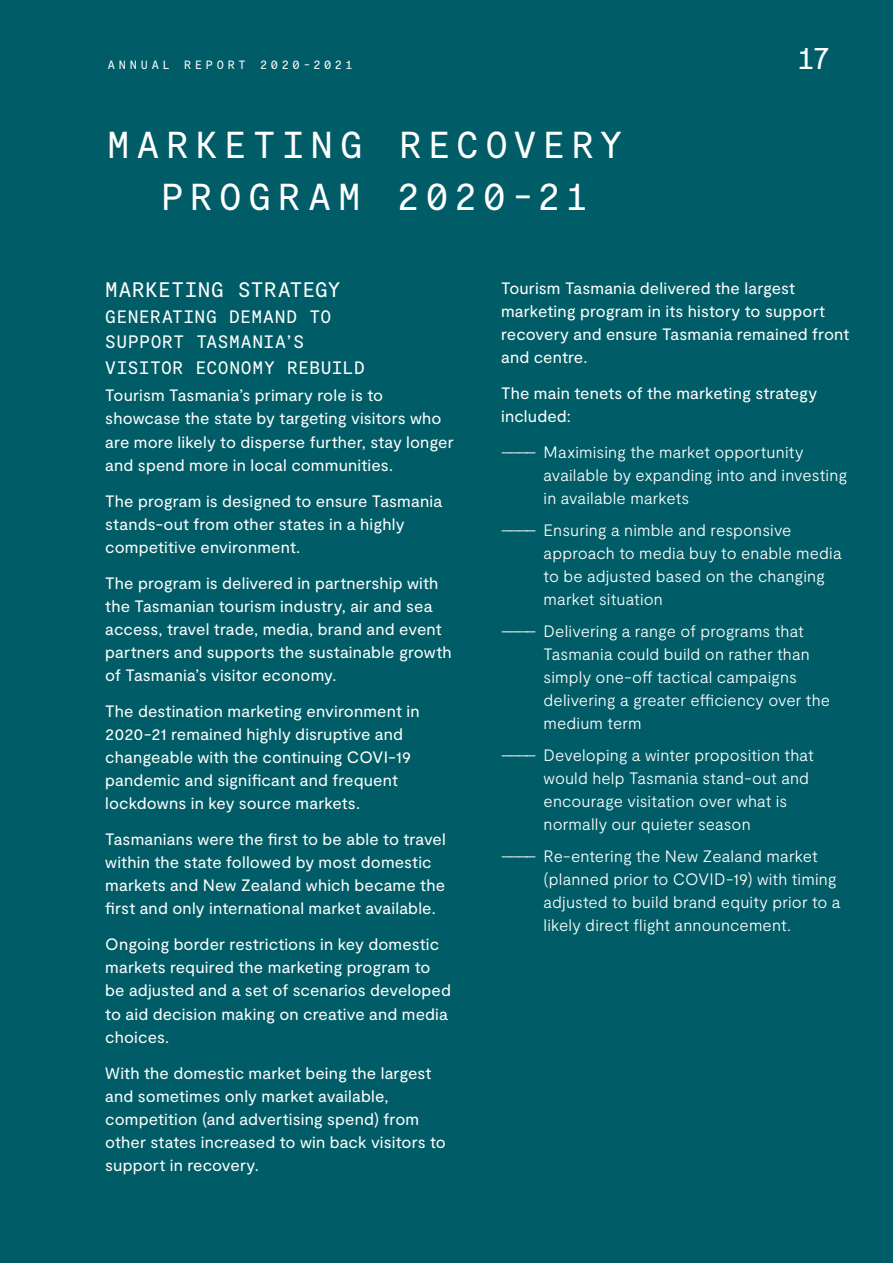
<style>
.page{position:relative;width:893px;height:1263px;background:#005d67}
.page>*{position:absolute;margin:0;border:0;box-sizing:border-box;transform-origin:0 0}
.t1{font:37.5px/52.5px "Moderat Mono Regular";letter-spacing:.17em;color:#fff;text-align:center}
.t2{font:30px "Moderat Mono Regular";color:#fff}
.t3{font:21px "Moderat Mono Regular";letter-spacing:.02em;color:#fff}
.t4{font:18px/25.5px "Moderat Mono Regular";letter-spacing:.03em;color:#fff}
.t5{font:16.5px/23.1px "Moderat";letter-spacing:.01em;color:#fff}
.t6{font:300 16.5px/23.1px "Moderat";letter-spacing:.01em;color:#fff}
.t7{font:12px "Moderat Mono Regular";letter-spacing:.3em;color:#fff}
</style>
<div class="page">
<p class="t7" style="left:108px;top:58px;width:247px">ANNUAL REPORT 2020-2021</p>
<h1 class="t1" style="left:107px;top:119px;width:516px">MARKETING RECOVERY<br>PROGRAM 2020-21</h1>
<h2 class="t2" style="left:797px;top:41px;width:35px">17</h2>
<p class="t3" style="left:105px;top:278px;width:237px">MARKETING STRATEGY</p>
<p class="t4" style="left:105px;top:304px;width:261px">GENERATING DEMAND TO<br>SUPPORT TASMANIA’S<br>VISITOR ECONOMY REBUILD</p>
<p class="t5" style="left:105px;top:384px;width:350px">Tourism Tasmania’s primary role is to showcase the state by targeting visitors who are more likely to disperse further, stay longer and spend more in local communities.</p>
<p class="t5" style="left:105px;top:490px;width:338px">The program is designed to ensure Tasmania stands-out from other states in a highly competitive environment.</p>
<p class="t5" style="left:105px;top:572px;width:348px">The program is delivered in partnership with the Tasmanian tourism industry, air and sea access, travel trade, media, brand and event partners and supports the sustainable growth of Tasmania’s visitor economy.</p>
<p class="t5" style="left:105px;top:700px;width:316px">The destination marketing environment in 2020-21 remained highly disruptive and changeable with the continuing COVI-19 pandemic and significant and frequent lockdowns in key source markets.</p>
<p class="t5" style="left:105px;top:828px;width:342px">Tasmanians were the first to be able to travel within the state followed by most domestic markets and New Zealand which became the first and only international market available.</p>
<p class="t5" style="left:105px;top:933px;width:347px">Ongoing border restrictions in key domestic markets required the marketing program to be adjusted and a set of scenarios developed to aid decision making on creative and media choices.</p>
<p class="t5" style="left:105px;top:1062px;width:342px">With the domestic market being the largest and sometimes only market available, competition (and advertising spend) from other states increased to win back visitors to support in recovery.</p>
<p class="t5" style="left:501px;top:277px;width:350px">Tourism Tasmania delivered the largest marketing program in its history to support recovery and ensure Tasmania remained front and centre.</p>
<p class="t5" style="left:501px;top:382px;width:318px">The main tenets of the marketing strategy included:</p>
<p class="t6" style="left:544px;top:441px;width:305px;text-indent:-43px">–––– Maximising the market opportunity available by expanding into and investing in available markets</p>
<p class="t6" style="left:544px;top:519px;width:300px;text-indent:-43px">–––– Ensuring a nimble and responsive approach to media buy to enable media to be adjusted based on the changing market situation</p>
<p class="t6" style="left:544px;top:620px;width:288px;text-indent:-43px">–––– Delivering a range of programs that<br>Tasmania could build on rather than simply one-off tactical campaigns delivering a greater efficiency over the medium term</p>
<p class="t6" style="left:544px;top:744px;width:272px;text-indent:-43px">–––– Developing a winter proposition that would help Tasmania stand-out and encourage visitation over what is normally our quieter season</p>
<p class="t6" style="left:544px;top:845px;width:298px;text-indent:-43px">–––– Re-entering the New Zealand market (planned prior to COVID-19) with timing adjusted to build brand equity prior to a likely direct flight announcement.</p>
</div>
